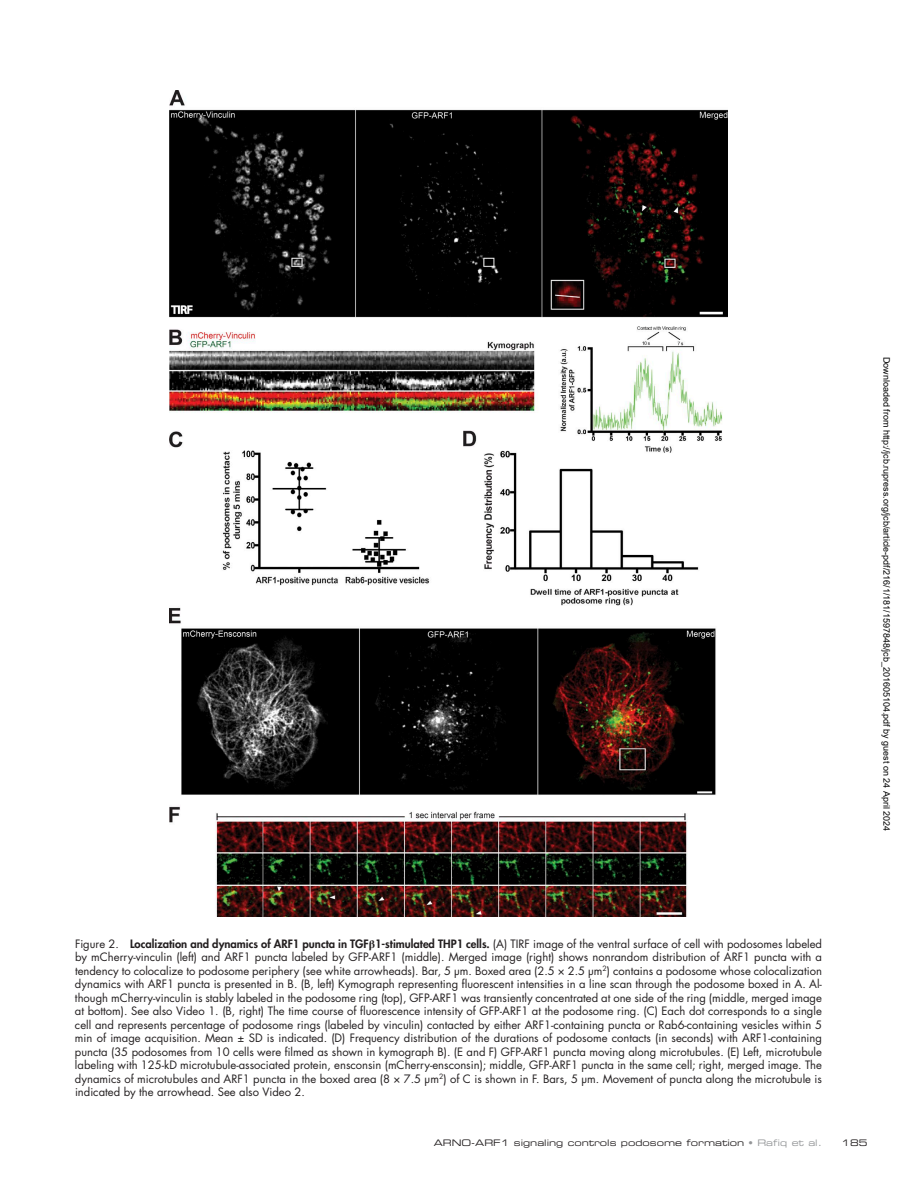
<style>
.page{position:relative;width:918px;height:1188px;background:#fff}
.page>*{position:absolute;margin:0;border:0;box-sizing:border-box;transform-origin:0 0}
.t1{font:11.25px/13.5px "Futura Std";color:#231f20;text-align:justify}
.t2{font:9px "Arial";color:#000}
.t3{font:9px "Eurostile LT Std Ex 2";color:#231f20}
.s1{font-weight:800}
.s2{font-family:"STIX General";font-weight:700}
.s3{color:#949698}
</style>
<div class="page">
<img style="left:169px;top:90px;width:559px;height:826px">
<p class="t2" style="left:890px;top:357px;width:476px;rotate:90deg">Downloaded from http://jcb.rupress.org/jcb/article-pdf/216/1/181/1597848/jcb_201605104.pdf by guest on 24 April 2024</p>
<p class="t1" style="left:75px;top:937px;width:749px">Figure 2. <span class="s1">Localization and dynamics of ARF1 puncta in TGF</span><span class="s2">β</span><span class="s1">1-stimulated THP1 cells.</span> (A) TIRF image of the ventral surface of cell with podosomes labeled by mCherry-vinculin (left) and ARF1 puncta labeled by GFP-ARF1 (middle). Merged image (right) shows nonrandom distribution of ARF1 puncta with a tendency to colocalize to podosome periphery (see white arrowheads). Bar, 5 µm. Boxed area (2.5 × 2.5 µm<sup>2</sup>) contains a podosome whose colocalization dynamics with ARF1 puncta is presented in B. (B, left) Kymograph representing fluorescent intensities in a line scan through the podosome boxed in A. Al&shy;though mCherry-vinculin is stably labeled in the podosome ring (top), GFP-ARF1 was transiently concentrated at one side of the ring (middle, merged image at bottom). See also Video 1. (B, right) The time course of fluorescence intensity of GFP-ARF1 at the podosome ring. (C) Each dot corresponds to a single cell and represents percentage of podosome rings (labeled by vinculin) contacted by either ARF1-containing puncta or Rab6-containing vesicles within 5 min of image acquisition. Mean ± SD is indicated. (D) Frequency distribution of the durations of podosome contacts (in seconds) with ARF1-containing puncta (35 podosomes from 10 cells were filmed as shown in kymograph B). (E and F) GFP-ARF1 puncta moving along microtubules. (E) Left, microtubule labeling with 125-kD microtubule-associated protein, ensconsin (mCherry-ensconsin); middle, GFP-ARF1 puncta in the same cell; right, merged image. The dynamics of microtubules and ARF1 puncta in the boxed area (8 × 7.5 µm<sup>2</sup>) of C is shown in F. Bars, 5 µm. Movement of puncta along the microtubule is indicated by the arrowhead. See also Video 2.</p>
<p class="t3" style="left:434px;top:1136px;width:390px">ARNO-ARF1 signaling controls podosome formation <span class="s3">• Rafiq et al.</span></p>
<p class="t3" style="left:841px;top:1136px;width:28px">185</p>
</div>
